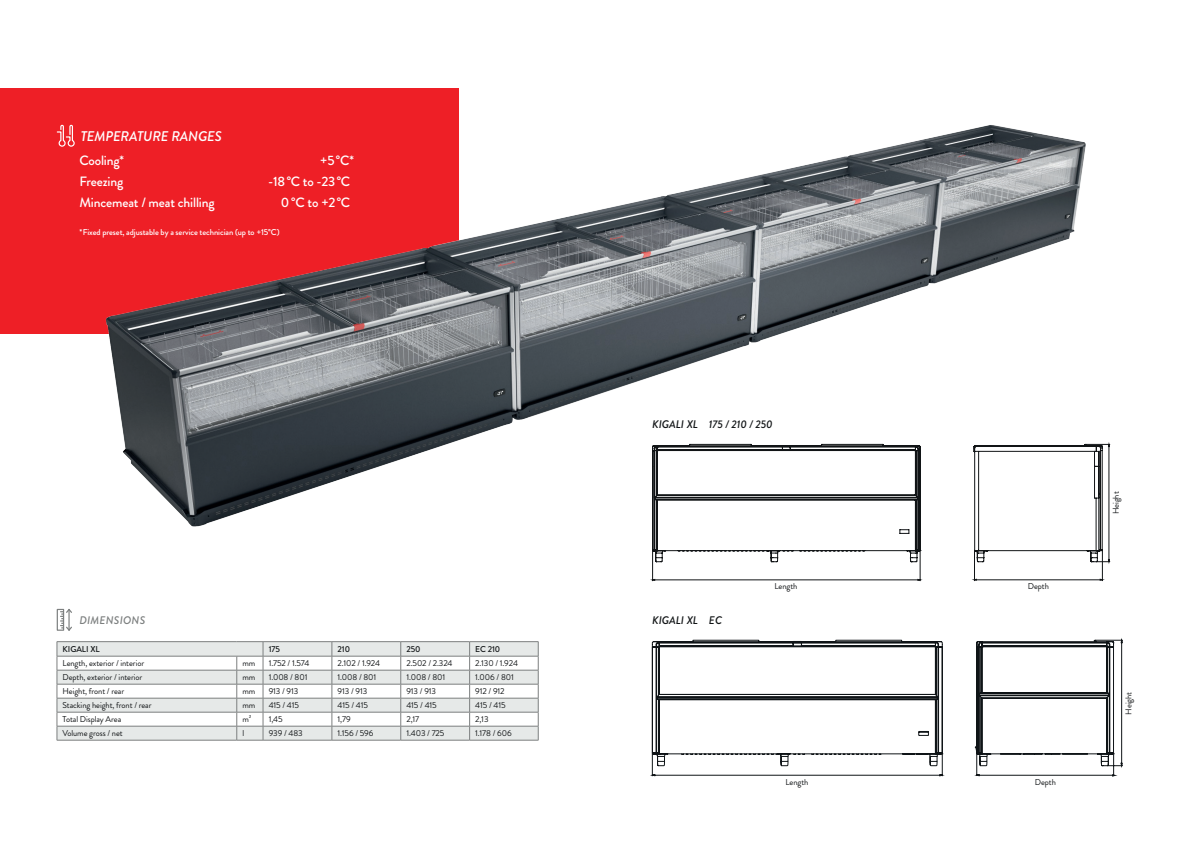
<style>
.page{position:relative;width:1191px;height:842px;background:#fff}
.page>*{position:absolute;margin:0;border:0;box-sizing:border-box;transform-origin:0 0}
.t1{font:italic 500 14px "Brandon Grotesque";letter-spacing:-.01em;color:#fff}
.t2{font:500 13.5px/21px "Brandon Grotesque";letter-spacing:-.01em;color:#fff}
.t3{font:italic 500 11px "Brandon Grotesque";color:#111416}
.t4{font:italic 500 11px "Brandon Grotesque";letter-spacing:.02em;color:#7c7f7f}
.t5{font:8.5px "Brandon Grotesque";letter-spacing:-.01em;color:#111416}
.t6{font:500 8.5px "Brandon Grotesque";letter-spacing:-.01em;color:#fff}
.t7{font:500 8.5px "Brandon Grotesque";letter-spacing:-.01em;color:#111416}
</style>
<div class="page">
<div style="left:0;top:88px;width:458px;height:245px;background:#ee1f26"></div>
<svg style="left:56px;top:124px;width:19px;height:23px"></svg>
<svg style="left:652px;top:640px;width:471px;height:136px"></svg>
<svg style="left:652px;top:533px;width:457px;height:47px"></svg>
<hr style="left:974px;top:580px;width:128px;height:1px;background:#111416">
<hr style="left:974px;top:550px;width:1px;height:31px;background:#111416">
<hr style="left:1102px;top:550px;width:1px;height:31px;background:#111416">
<hr style="left:652px;top:580px;width:268px;height:1px;background:#111416">
<hr style="left:920px;top:550px;width:1px;height:31px;background:#111416">
<hr style="left:652px;top:550px;width:1px;height:31px;background:#111416">
<svg style="left:975px;top:579px;width:127px;height:1px"></svg>
<svg style="left:1085px;top:444px;width:24px;height:118px"></svg>
<svg style="left:58px;top:642px;width:480px;height:98px;fill:#e6e9e8"></svg>
<hr style="left:263px;top:641px;width:69px;height:1px;background:#7c7f7f">
<hr style="left:263px;top:656px;width:69px;height:1px;background:#7c7f7f">
<hr style="left:263px;top:670px;width:69px;height:1px;background:#7c7f7f">
<hr style="left:332px;top:670px;width:69px;height:1px;background:#7c7f7f">
<hr style="left:401px;top:670px;width:68px;height:1px;background:#7c7f7f">
<hr style="left:469px;top:670px;width:69px;height:1px;background:#7c7f7f">
<hr style="left:263px;top:684px;width:69px;height:1px;background:#7c7f7f">
<hr style="left:332px;top:684px;width:69px;height:1px;background:#7c7f7f">
<hr style="left:401px;top:684px;width:68px;height:1px;background:#7c7f7f">
<hr style="left:469px;top:684px;width:69px;height:1px;background:#7c7f7f">
<hr style="left:57px;top:670px;width:180px;height:1px;background:#7c7f7f">
<hr style="left:57px;top:684px;width:180px;height:1px;background:#7c7f7f">
<hr style="left:263px;top:698px;width:69px;height:1px;background:#7c7f7f">
<hr style="left:332px;top:698px;width:69px;height:1px;background:#7c7f7f">
<hr style="left:401px;top:698px;width:68px;height:1px;background:#7c7f7f">
<hr style="left:469px;top:698px;width:69px;height:1px;background:#7c7f7f">
<hr style="left:263px;top:740px;width:69px;height:1px;background:#7c7f7f">
<hr style="left:332px;top:740px;width:69px;height:1px;background:#7c7f7f">
<hr style="left:401px;top:740px;width:68px;height:1px;background:#7c7f7f">
<hr style="left:469px;top:740px;width:69px;height:1px;background:#7c7f7f">
<hr style="left:57px;top:698px;width:180px;height:1px;background:#7c7f7f">
<hr style="left:332px;top:641px;width:69px;height:1px;background:#7c7f7f">
<svg style="left:332px;top:642px;width:1px;height:98px"></svg>
<hr style="left:332px;top:656px;width:69px;height:1px;background:#7c7f7f">
<hr style="left:401px;top:641px;width:68px;height:1px;background:#7c7f7f">
<svg style="left:400px;top:642px;width:1px;height:98px"></svg>
<hr style="left:401px;top:656px;width:68px;height:1px;background:#7c7f7f">
<hr style="left:57px;top:641px;width:180px;height:1px;background:#7c7f7f">
<hr style="left:57px;top:656px;width:180px;height:1px;background:#7c7f7f">
<hr style="left:469px;top:641px;width:69px;height:1px;background:#7c7f7f">
<svg style="left:469px;top:642px;width:1px;height:98px"></svg>
<hr style="left:469px;top:656px;width:69px;height:1px;background:#7c7f7f">
<hr style="left:57px;top:740px;width:180px;height:1px;background:#7c7f7f">
<hr style="left:263px;top:712px;width:69px;height:1px;background:#7c7f7f">
<hr style="left:332px;top:712px;width:69px;height:1px;background:#7c7f7f">
<hr style="left:401px;top:712px;width:68px;height:1px;background:#7c7f7f">
<hr style="left:469px;top:712px;width:69px;height:1px;background:#7c7f7f">
<svg style="left:538px;top:642px;width:1px;height:98px"></svg>
<hr style="left:263px;top:726px;width:69px;height:1px;background:#7c7f7f">
<hr style="left:332px;top:726px;width:69px;height:1px;background:#7c7f7f">
<hr style="left:401px;top:726px;width:68px;height:1px;background:#7c7f7f">
<hr style="left:469px;top:726px;width:69px;height:1px;background:#7c7f7f">
<hr style="left:57px;top:712px;width:180px;height:1px;background:#7c7f7f">
<svg style="left:57px;top:642px;width:1px;height:98px"></svg>
<hr style="left:57px;top:726px;width:180px;height:1px;background:#7c7f7f">
<svg style="left:236px;top:641px;width:28px;height:100px"></svg>
<svg style="left:56px;top:608px;width:16px;height:23px"></svg>
<img style="left:103px;top:88px;width:985px;height:445px">
<h1 class="t1" style="left:81px;top:126px;width:143px">TEMPERATURE RANGES</h1>
<h2 class="t2" style="left:268px;top:150px;width:87px;text-align:right">+5°C*<br>-18°C to -23°C<br>0 °C to +2°C</h2>
<h2 class="t2" style="left:79px;top:150px;width:137px">Cooling*<br>Freezing<br>Mincemeat / meat chilling</h2>
<p class="t6" style="left:79px;top:226px;width:202px">*Fixed preset, adjustable by a service technician (up to +15°C)</p>
<p class="t4" style="left:79px;top:612px;width:67px">DIMENSIONS</p>
<p class="t7" style="left:63px;top:643px;width:39px">KIGALI XL</p>
<p class="t7" style="left:269px;top:643px;width:13px">175</p>
<p class="t7" style="left:337px;top:643px;width:14px">210</p>
<p class="t7" style="left:406px;top:643px;width:16px">250</p>
<p class="t7" style="left:475px;top:643px;width:26px">EC 210</p>
<p class="t5" style="left:63px;top:657px;width:83px">Length, exterior / interior</p>
<p class="t5" style="left:242px;top:657px;width:14px">mm</p>
<p class="t5" style="left:269px;top:657px;width:42px">1.752 / 1.574</p>
<p class="t5" style="left:337px;top:657px;width:44px">2.102 / 1.924</p>
<p class="t5" style="left:406px;top:657px;width:48px">2.502 / 2.324</p>
<p class="t5" style="left:475px;top:657px;width:44px">2.130 / 1.924</p>
<p class="t5" style="left:63px;top:671px;width:81px">Depth, exterior / interior</p>
<p class="t5" style="left:242px;top:671px;width:14px">mm</p>
<p class="t5" style="left:269px;top:671px;width:40px">1.008 / 801</p>
<p class="t5" style="left:337px;top:671px;width:40px">1.008 / 801</p>
<p class="t5" style="left:406px;top:671px;width:40px">1.008 / 801</p>
<p class="t5" style="left:475px;top:671px;width:40px">1.006 / 801</p>
<p class="t5" style="left:63px;top:685px;width:63px">Height, front / rear</p>
<p class="t5" style="left:242px;top:685px;width:14px">mm</p>
<p class="t5" style="left:269px;top:685px;width:31px">913 / 913</p>
<p class="t5" style="left:337px;top:685px;width:31px">913 / 913</p>
<p class="t5" style="left:406px;top:685px;width:31px">913 / 913</p>
<p class="t5" style="left:475px;top:685px;width:31px">912 / 912</p>
<p class="t5" style="left:63px;top:699px;width:90px">Stacking height, front / rear</p>
<p class="t5" style="left:242px;top:699px;width:14px">mm</p>
<p class="t5" style="left:269px;top:699px;width:32px">415 / 415</p>
<p class="t5" style="left:337px;top:699px;width:32px">415 / 415</p>
<p class="t5" style="left:406px;top:699px;width:32px">415 / 415</p>
<p class="t5" style="left:475px;top:699px;width:32px">415 / 415</p>
<p class="t5" style="left:63px;top:713px;width:60px">Total Display Area</p>
<p class="t5" style="left:242px;top:713px;width:11px">m²</p>
<p class="t5" style="left:269px;top:713px;width:15px">1,45</p>
<p class="t5" style="left:337px;top:713px;width:15px">1,79</p>
<p class="t5" style="left:406px;top:713px;width:14px">2,17</p>
<p class="t5" style="left:475px;top:713px;width:15px">2,13</p>
<p class="t5" style="left:63px;top:727px;width:62px">Volume gross / net</p>
<p class="t5" style="left:242px;top:727px;width:3px">l</p>
<p class="t5" style="left:269px;top:727px;width:35px">939 / 483</p>
<p class="t5" style="left:337px;top:727px;width:37px">1.156 / 596</p>
<p class="t5" style="left:406px;top:727px;width:40px">1.403 / 725</p>
<p class="t5" style="left:475px;top:727px;width:38px">1.178 / 606</p>
<p class="t3" style="left:652px;top:416px;width:122px">KIGALI XL 175 / 210 / 250</p>
<p class="t3" style="left:652px;top:612px;width:71px">KIGALI XL EC</p>
<p class="t5" style="left:774px;top:580px;width:24px">Length</p>
<p class="t5" style="left:785px;top:776px;width:24px">Length</p>
<p class="t5" style="left:1028px;top:580px;width:23px">Depth</p>
<p class="t5" style="left:1034px;top:776px;width:23px">Depth</p>
<p class="t5" style="left:1109px;top:514px;width:24px;rotate:-90deg">Height</p>
<p class="t5" style="left:1122px;top:714px;width:24px;rotate:-90deg">Height</p>
</div>
